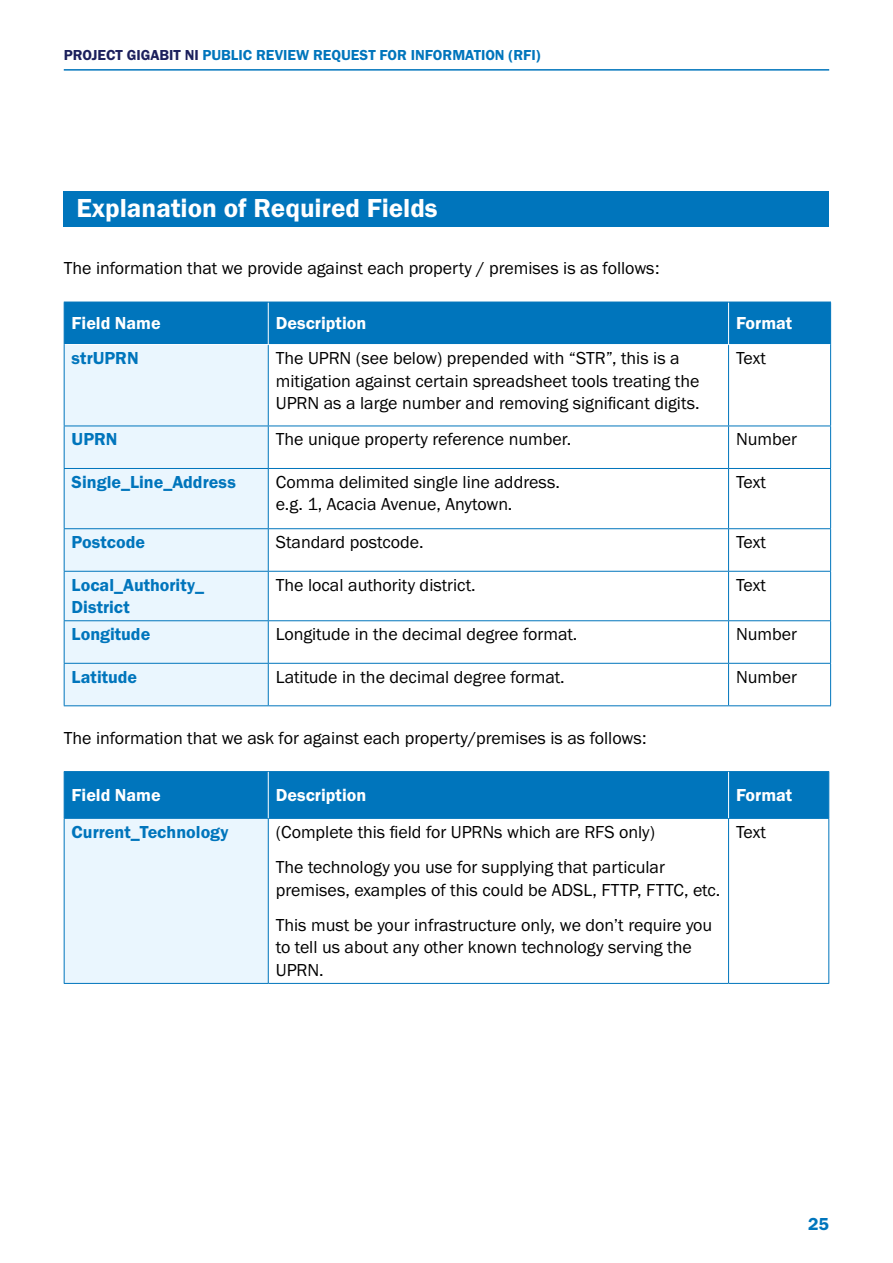
<style>
.page{position:relative;width:893px;height:1263px;background:#fff}
.page>*{position:absolute;margin:0;border:0;box-sizing:border-box;transform-origin:0 0}
.H2_-_Chapter_Start{font:27px "Franklin Gothic URW Dem";color:#fff}
.P_-_Body{font:18px/22.5px "Franklin Gothic URW Boo";color:#000}
.P_-_Body-2{font:18px/22.5px "Franklin Gothic URW Dem";color:#0075bc}
.P_-_Body-3{font:18px "Franklin Gothic URW Dem";color:#fff}
.t1{font:15px "Franklin Gothic URW Dem";color:#0075bc}
.s1{color:#1c205c}
</style>
<div class="page">
<hr style="left:64px;top:69px;width:765px;height:2px;background:#0075bc">
<div style="left:64px;top:191px;width:765px;height:36px;background:#0075bc"></div>
<div style="left:65px;top:303px;width:765px;height:41px;background:#0075bc"></div>
<div style="left:65px;top:345px;width:203px;height:360px;background:#eaf6fe"></div>
<hr style="left:268px;top:345px;width:1px;height:81px;background:#0075bc">
<hr style="left:728px;top:345px;width:1px;height:81px;background:#0075bc">
<hr style="left:64px;top:426px;width:204px;height:1px;background:#0075bc">
<hr style="left:268px;top:426px;width:461px;height:1px;background:#0075bc">
<hr style="left:268px;top:426px;width:1px;height:42px;background:#0075bc">
<hr style="left:729px;top:426px;width:102px;height:1px;background:#0075bc">
<hr style="left:728px;top:426px;width:1px;height:42px;background:#0075bc">
<hr style="left:64px;top:468px;width:204px;height:1px;background:#0075bc">
<hr style="left:268px;top:468px;width:461px;height:1px;background:#0075bc">
<hr style="left:268px;top:469px;width:1px;height:59px;background:#0075bc">
<hr style="left:729px;top:468px;width:102px;height:1px;background:#0075bc">
<hr style="left:728px;top:469px;width:1px;height:59px;background:#0075bc">
<hr style="left:64px;top:528px;width:204px;height:1px;background:#0075bc">
<hr style="left:268px;top:528px;width:461px;height:1px;background:#0075bc">
<hr style="left:268px;top:529px;width:1px;height:42px;background:#0075bc">
<hr style="left:729px;top:528px;width:102px;height:1px;background:#0075bc">
<hr style="left:728px;top:529px;width:1px;height:42px;background:#0075bc">
<hr style="left:64px;top:571px;width:204px;height:1px;background:#0075bc">
<hr style="left:268px;top:571px;width:461px;height:1px;background:#0075bc">
<hr style="left:268px;top:572px;width:1px;height:48px;background:#0075bc">
<hr style="left:729px;top:571px;width:102px;height:1px;background:#0075bc">
<hr style="left:728px;top:572px;width:1px;height:48px;background:#0075bc">
<hr style="left:64px;top:620px;width:204px;height:1px;background:#0075bc">
<hr style="left:268px;top:620px;width:461px;height:1px;background:#0075bc">
<hr style="left:268px;top:621px;width:1px;height:42px;background:#0075bc">
<hr style="left:729px;top:620px;width:102px;height:1px;background:#0075bc">
<hr style="left:728px;top:621px;width:1px;height:42px;background:#0075bc">
<hr style="left:64px;top:663px;width:204px;height:1px;background:#0075bc">
<hr style="left:268px;top:663px;width:461px;height:1px;background:#0075bc">
<hr style="left:268px;top:664px;width:1px;height:41px;background:#0075bc">
<hr style="left:729px;top:663px;width:102px;height:1px;background:#0075bc">
<hr style="left:728px;top:664px;width:1px;height:41px;background:#0075bc">
<hr style="left:268px;top:302px;width:1px;height:42px;background:#fff">
<hr style="left:728px;top:302px;width:1px;height:42px;background:#fff">
<hr style="left:64px;top:302px;width:204px;height:1px;background:#0075bc">
<hr style="left:64px;top:302px;width:1px;height:43px;background:#0075bc">
<hr style="left:268px;top:302px;width:461px;height:1px;background:#0075bc">
<hr style="left:729px;top:302px;width:102px;height:1px;background:#0075bc">
<hr style="left:830px;top:302px;width:1px;height:43px;background:#0075bc">
<hr style="left:64px;top:345px;width:1px;height:81px;background:#0075bc">
<hr style="left:830px;top:345px;width:1px;height:81px;background:#0075bc">
<hr style="left:64px;top:426px;width:1px;height:42px;background:#0075bc">
<hr style="left:830px;top:426px;width:1px;height:42px;background:#0075bc">
<hr style="left:64px;top:469px;width:1px;height:59px;background:#0075bc">
<hr style="left:830px;top:469px;width:1px;height:59px;background:#0075bc">
<hr style="left:64px;top:529px;width:1px;height:42px;background:#0075bc">
<hr style="left:830px;top:529px;width:1px;height:42px;background:#0075bc">
<hr style="left:64px;top:572px;width:1px;height:48px;background:#0075bc">
<hr style="left:830px;top:572px;width:1px;height:48px;background:#0075bc">
<hr style="left:64px;top:621px;width:1px;height:42px;background:#0075bc">
<hr style="left:830px;top:621px;width:1px;height:42px;background:#0075bc">
<hr style="left:64px;top:664px;width:1px;height:41px;background:#0075bc">
<hr style="left:830px;top:664px;width:1px;height:41px;background:#0075bc">
<hr style="left:64px;top:705px;width:204px;height:1px;background:#0075bc">
<hr style="left:268px;top:705px;width:461px;height:1px;background:#0075bc">
<hr style="left:729px;top:705px;width:102px;height:1px;background:#0075bc">
<div style="left:65px;top:772px;width:763px;height:46px;background:#0075bc"></div>
<div style="left:64px;top:818px;width:204px;height:165px;background:#eaf6fe"></div>
<hr style="left:64px;top:819px;width:1px;height:164px;background:#0075bc">
<hr style="left:268px;top:819px;width:1px;height:164px;background:#0075bc">
<hr style="left:728px;top:819px;width:1px;height:164px;background:#0075bc">
<hr style="left:828px;top:819px;width:1px;height:164px;background:#0075bc">
<hr style="left:64px;top:983px;width:204px;height:1px;background:#0075bc">
<hr style="left:268px;top:983px;width:461px;height:1px;background:#0075bc">
<hr style="left:729px;top:983px;width:100px;height:1px;background:#0075bc">
<hr style="left:64px;top:771px;width:204px;height:1px;background:#0075bc">
<hr style="left:64px;top:772px;width:1px;height:46px;background:#0075bc">
<hr style="left:268px;top:771px;width:461px;height:1px;background:#0075bc">
<hr style="left:729px;top:771px;width:100px;height:1px;background:#0075bc">
<hr style="left:828px;top:772px;width:1px;height:46px;background:#0075bc">
<hr style="left:64px;top:818px;width:204px;height:1px;background:#0075bc">
<hr style="left:268px;top:818px;width:461px;height:1px;background:#0075bc">
<hr style="left:729px;top:818px;width:100px;height:1px;background:#0075bc">
<hr style="left:268px;top:772px;width:1px;height:46px;background:#fff">
<hr style="left:728px;top:772px;width:1px;height:46px;background:#fff">
<p class="t1" style="left:64px;top:45px;width:478px"><span class="s1">PROJECT GIGABIT NI</span> PUBLIC REVIEW REQUEST FOR INFORMATION (RFI)</p>
<h2 class="H2_-_Chapter_Start" style="left:77px;top:191px;width:363px">Explanation of Required Fields</h2>
<p class="P_-_Body" style="left:64px;top:257px;width:597px">The information that we provide against each property / premises is as follows:</p>
<p class="P_-_Body-3" style="left:72px;top:312px;width:91px">Field Name</p>
<p class="P_-_Body-3" style="left:276px;top:312px;width:92px">Description</p>
<p class="P_-_Body-3" style="left:736px;top:312px;width:58px">Format</p>
<p class="P_-_Body-2" style="left:72px;top:346px;width:69px">strUPRN</p>
<p class="P_-_Body" style="left:276px;top:346px;width:425px">The UPRN (see below) prepended with “STR”, this is a mitigation against certain spreadsheet tools treating the<br>UPRN as a large number and removing significant digits.</p>
<p class="P_-_Body" style="left:736px;top:346px;width:31px">Text</p>
<p class="P_-_Body-2" style="left:72px;top:428px;width:47px">UPRN</p>
<p class="P_-_Body" style="left:276px;top:428px;width:297px">The unique property reference number.</p>
<p class="P_-_Body" style="left:736px;top:428px;width:62px">Number</p>
<p class="P_-_Body-2" style="left:72px;top:470px;width:166px">Single_Line_Address</p>
<p class="P_-_Body" style="left:276px;top:470px;width:286px">Comma delimited single line address.</p>
<p class="P_-_Body" style="left:276px;top:493px;width:238px">e.g. 1, Acacia Avenue, Anytown.</p>
<p class="P_-_Body" style="left:736px;top:470px;width:31px">Text</p>
<p class="P_-_Body-2" style="left:72px;top:531px;width:75px">Postcode</p>
<p class="P_-_Body" style="left:276px;top:531px;width:149px">Standard postcode.</p>
<p class="P_-_Body" style="left:736px;top:531px;width:31px">Text</p>
<p class="P_-_Body-2" style="left:72px;top:573px;width:134px">Local_Authority_<br>District</p>
<p class="P_-_Body" style="left:276px;top:573px;width:201px">The local authority district.</p>
<p class="P_-_Body" style="left:736px;top:573px;width:31px">Text</p>
<p class="P_-_Body-2" style="left:72px;top:623px;width:80px">Longitude</p>
<p class="P_-_Body" style="left:276px;top:623px;width:303px">Longitude in the decimal degree format.</p>
<p class="P_-_Body" style="left:736px;top:623px;width:62px">Number</p>
<p class="P_-_Body-2" style="left:72px;top:665px;width:67px">Latitude</p>
<p class="P_-_Body" style="left:276px;top:665px;width:291px">Latitude in the decimal degree format.</p>
<p class="P_-_Body" style="left:736px;top:665px;width:62px">Number</p>
<p class="P_-_Body" style="left:64px;top:726px;width:584px">The information that we ask for against each property/premises is as follows:</p>
<p class="P_-_Body-3" style="left:72px;top:784px;width:91px">Field Name</p>
<p class="P_-_Body-3" style="left:276px;top:784px;width:92px">Description</p>
<p class="P_-_Body-3" style="left:736px;top:784px;width:58px">Format</p>
<p class="P_-_Body-2" style="left:72px;top:820px;width:158px">Current_Technology</p>
<p class="P_-_Body" style="left:276px;top:820px;width:381px">(Complete this field for UPRNs which are RFS only)</p>
<p class="P_-_Body" style="left:276px;top:855px;width:446px">The technology you use for supplying that particular premises, examples of this could be ADSL, FTTP, FTTC, etc.</p>
<p class="P_-_Body" style="left:276px;top:913px;width:438px">This must be your infrastructure only, we don’t require you to tell us about any other known technology serving the<br>UPRN.</p>
<p class="P_-_Body" style="left:736px;top:820px;width:31px">Text</p>
<p class="P_-_Body-2" style="left:808px;top:1213px;width:23px">25</p>
</div>
